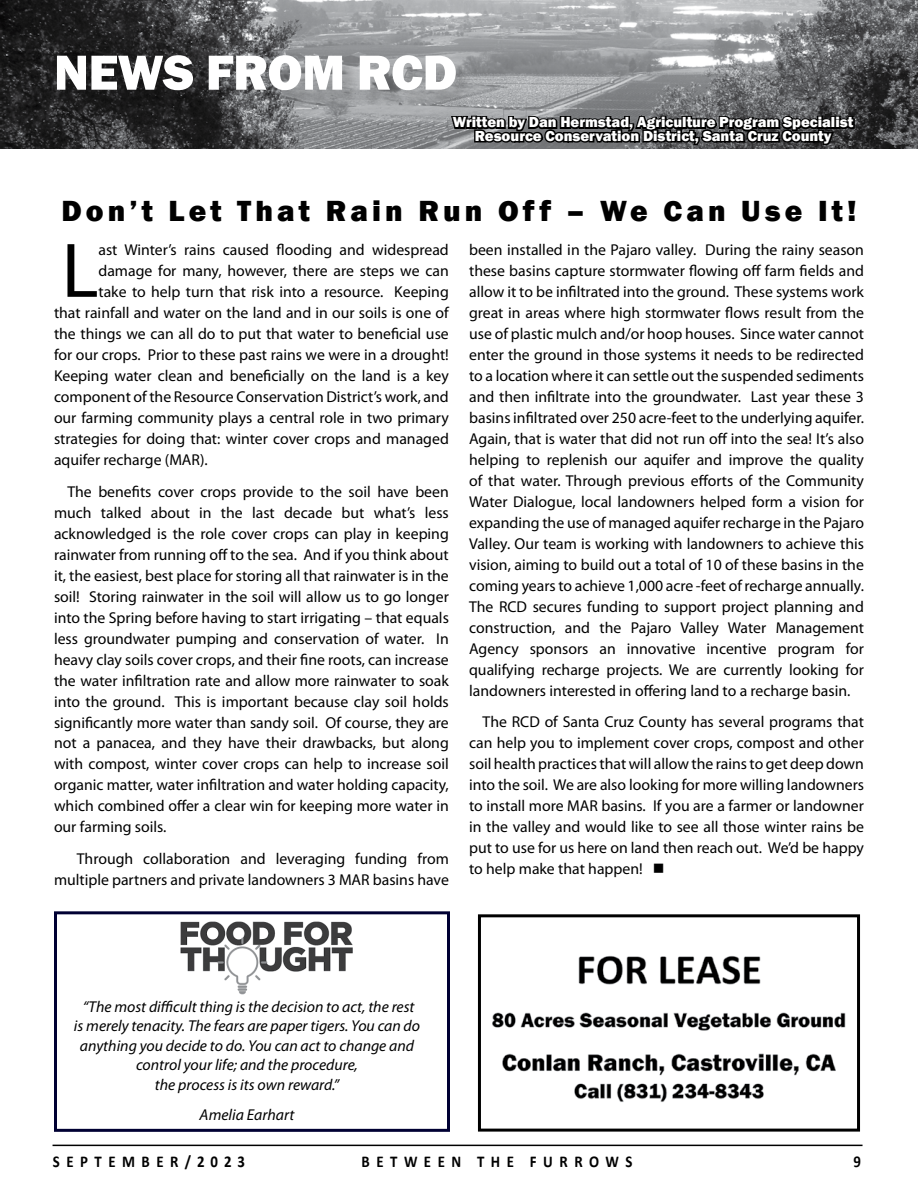
<style>
.page{position:relative;width:918px;height:1188px;background:#fff}
.page>*{position:absolute;margin:0;border:0;box-sizing:border-box;transform-origin:0 0}
.t1{font:78px "Myriad Pro";color:#000}
.t2{font:800 51px "Franklin Gothic";letter-spacing:-.01em;color:#fff}
.t3{font:800 30px "Franklin Gothic";letter-spacing:.135em;color:#000}
.t4{font:700 16.5px "Calibri";letter-spacing:.44em;color:#000;scale:.9 1}
.t5{font:15.75px/21px "Myriad Pro";color:#000;text-align:justify}
.t6{font:italic 15.75px/19.5px "Myriad Pro";color:#000;text-align:center}
.t7{font:800 15px/13.5px "Franklin Gothic";color:#fff;text-align:center}
</style>
<div class="page">
<hr style="left:53px;top:1145px;width:810px;height:1px;background:#000">
<img style="left:0;top:0;width:918px;height:149px">
<div style="left:59px;top:57px;width:415px;height:52px;background:#000;opacity:.14"></div>
<svg style="left:449px;top:109px;width:407px;height:40px;background:#383839"></svg>
<div style="left:54px;top:911px;width:396px;height:221px;border:3px solid #003"></div>
<img style="left:180px;top:921px;width:173px;height:74px">
<img style="left:492px;top:956px;width:354px;height:146px">
<div style="left:478px;top:914px;width:382px;height:218px;border:3px solid #000"></div>
<h2 class="t2" style="left:54px;top:40px;width:216px">NEWS FROM</h2>
<h2 class="t2" style="left:357px;top:40px;width:102px">RCD</h2>
<p class="t7" style="left:453px;top:116px;width:402px">Written by Dan Hermstad, Agriculture Program Specialist<br>Resource Conservation District, Santa Cruz County</p>
<h3 class="t3" style="left:61px;top:192px;width:797px">Don’t Let That Rain Run Off – We Can Use It!</h3>
<h1 class="t1" style="left:62px;top:223px;width:38px">L</h1>
<p class="t5" style="left:98px;top:239px;width:352px">ast Winter’s rains caused flooding and widespread</p>
<p class="t5" style="left:98px;top:260px;width:352px">damage for many, however, there are steps we can</p>
<p class="t5" style="left:98px;top:281px;width:352px">take to help turn that risk into a resource. Keeping</p>
<p class="t5" style="left:54px;top:302px;width:396px">that rainfall and water on the land and in our soils is one of</p>
<p class="t5" style="left:54px;top:323px;width:396px">the things we can all do to put that water to beneficial use</p>
<p class="t5" style="left:54px;top:344px;width:396px">for our crops. Prior to these past rains we were in a drought!</p>
<p class="t5" style="left:54px;top:365px;width:396px">Keeping water clean and beneficially on the land is a key</p>
<p class="t5" style="left:54px;top:386px;width:396px">component of the Resource Conservation District’s work, and</p>
<p class="t5" style="left:54px;top:407px;width:396px">our farming community plays a central role in two primary</p>
<p class="t5" style="left:54px;top:428px;width:396px">strategies for doing that: winter cover crops and managed</p>
<p class="t5" style="left:54px;top:449px;width:155px">aquifer recharge (MAR).</p>
<p class="t5" style="left:54px;top:481px;width:396px;text-indent:13px">The benefits cover crops provide to the soil have been much talked about in the last decade but what’s less acknowledged is the role cover crops can play in keeping rainwater from running off to the sea. And if you think about it, the easiest, best place for storing all that rainwater is in the soil! Storing rainwater in the soil will allow us to go longer into the Spring before having to start irrigating – that equals less groundwater pumping and conservation of water. In heavy clay soils cover crops, and their fine roots, can increase the water infiltration rate and allow more rainwater to soak into the ground. This is important because clay soil holds significantly more water than sandy soil. Of course, they are not a panacea, and they have their drawbacks, but along with compost, winter cover crops can help to increase soil organic matter, water infiltration and water holding capacity, which combined offer a clear win for keeping more water in our farming soils.</p>
<p class="t5" style="left:54px;top:848px;width:396px;text-align:right">Through collaboration and leveraging funding from multiple partners and private landowners 3 MAR basins have</p>
<p class="t5" style="left:469px;top:239px;width:396px">been installed in the Pajaro valley. During the rainy season these basins capture stormwater flowing off farm fields and allow it to be infiltrated into the ground. These systems work great in areas where high stormwater flows result from the use of plastic mulch and/or hoop houses. Since water cannot enter the ground in those systems it needs to be redirected to a location where it can settle out the suspended sediments and then infiltrate into the groundwater. Last year these 3 basins infiltrated over 250 acre-feet to the underlying aquifer.<br>Again, that is water that did not run off into the sea! It’s also helping to replenish our aquifer and improve the quality of that water. Through previous efforts of the Community Water Dialogue, local landowners helped form a vision for expanding the use of managed aquifer recharge in the Pajaro Valley. Our team is working with landowners to achieve this vision, aiming to build out a total of 10 of these basins in the coming years to achieve 1,000 acre -feet of recharge annually.<br>The RCD secures funding to support project planning and construction, and the Pajaro Valley Water Management Agency sponsors an innovative incentive program for qualifying recharge projects. We are currently looking for landowners interested in offering land to a recharge basin.</p>
<p class="t5" style="left:469px;top:711px;width:396px;text-indent:13px">The RCD of Santa Cruz County has several programs that can help you to implement cover crops, compost and other soil health practices that will allow the rains to get deep down into the soil. We are also looking for more willing landowners to install more MAR basins. If you are a farmer or landowner in the valley and would like to see all those winter rains be put to use for us here on land then reach out. We’d be happy to help make that happen! ■</p>
<p class="t6" style="left:74px;top:997px;width:348px">“The most difficult thing is the decision to act, the rest<br>is merely tenacity. The fears are paper tigers. You can do anything you decide to do. You can act to change and control your life; and the procedure,<br>the process is its own reward.”</p>
<p class="t6" style="left:200px;top:1105px;width:96px">Amelia Earhart</p>
<p class="t4" style="left:53px;top:1151px;width:215px">SEPTEMBER/2023</p>
<p class="t4" style="left:362px;top:1151px;width:301px">B ETWEEN TH E FURRO WS</p>
<p class="t4" style="left:853px;top:1151px;width:10px">9</p>
</div>
